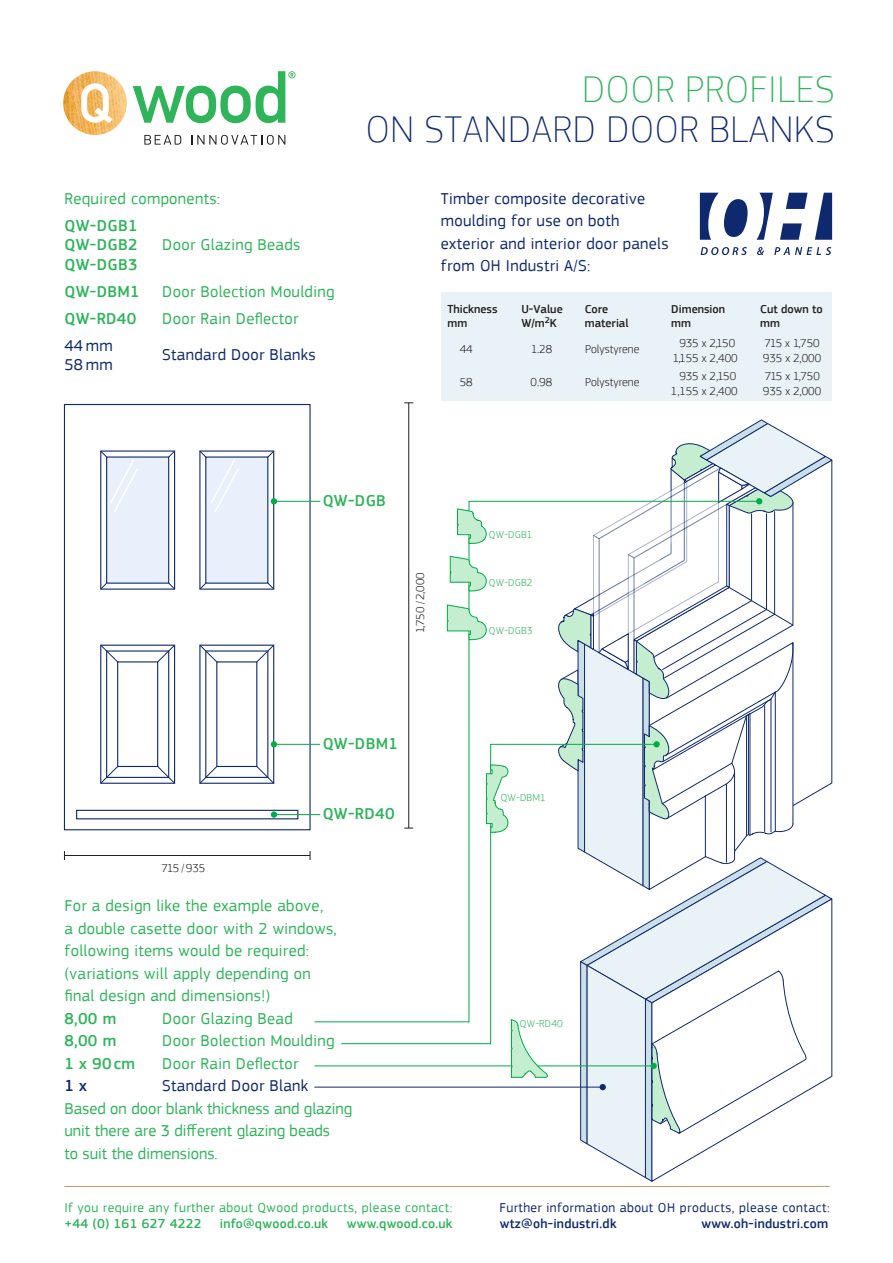
<style>
.page{position:relative;width:893px;height:1263px;background:#fff}
.page>*{position:absolute;margin:0;border:0;box-sizing:border-box;transform-origin:0 0}
.t1{font:100 39px "PF Square Sans Pro";letter-spacing:.015em;color:#0f296e}
.t2{font:100 39px "PF Square Sans Pro";letter-spacing:.02em;color:#2fb45a}
.t3{font:16.5px/22.5px "PF Square Sans Pro";letter-spacing:.02em;color:#2fb45a}
.t4{font:16.5px/22.5px "PF Square Sans Pro";letter-spacing:.02em;color:#0f296e}
.t5{font:16.5px/22.5px "PF Square Sans Pro";color:#2fb45a}
.t6{font:500 16.5px/19.5px "PF Square Sans Pro";letter-spacing:.02em;color:#2fb45a}
.t7{font:500 16.5px "PF Square Sans Pro";color:#0f296e}
.t8{font:13.5px "PF Square Sans Pro";letter-spacing:.04em;color:#2fb45a}
.t9{font:13.5px "PF Square Sans Pro";letter-spacing:.03em;color:#0f296e}
.t10{font:500 13.5px "PF Square Sans Pro";letter-spacing:.02em;color:#2fb45a}
.t11{font:500 13.5px "PF Square Sans Pro";letter-spacing:.02em;color:#0f296e}
.t12{font:300 12px "PF Square Sans Pro";color:#231f20}
.t13{font:500 12px "PF Square Sans Pro";color:#231f20}
.t14{font:300 10.5px "PF Square Sans Pro";letter-spacing:.02em;color:#2fb45a}
</style>
<div class="page">
<div style="left:441px;top:293px;width:391px;height:108px;background:#e9f2f6"></div>
<img style="left:63px;top:71px;width:64px;height:64px">
<svg style="left:81px;top:83px;width:32px;height:40px"></svg>
<svg style="left:133px;top:71px;width:162px;height:52px"></svg>
<svg style="left:144px;top:135px;width:37px;height:10px"></svg>
<svg style="left:191px;top:135px;width:94px;height:10px"></svg>
<hr style="left:64px;top:1186px;width:766px;height:1px;background:#cc9860">
<svg style="left:701px;top:247px;width:46px;height:8px"></svg>
<svg style="left:757px;top:247px;width:7px;height:8px"></svg>
<svg style="left:774px;top:247px;width:57px;height:8px"></svg>
<svg style="left:756px;top:193px;width:17px;height:47px"></svg>
<svg style="left:780px;top:223px;width:22px;height:17px"></svg>
<svg style="left:786px;top:193px;width:22px;height:16px"></svg>
<svg style="left:815px;top:193px;width:17px;height:47px"></svg>
<svg style="left:700px;top:193px;width:48px;height:47px"></svg>
<div style="left:64px;top:404px;width:247px;height:426px;border:1px solid #0f296e"></div>
<div style="left:76px;top:810px;width:222px;height:9px;border:1px solid #0f296e"></div>
<div style="left:199px;top:645px;width:75px;height:139px;border:1px solid #0f296e"></div>
<div style="left:100px;top:645px;width:75px;height:139px;border:1px solid #0f296e"></div>
<div style="left:199px;top:450px;width:75px;height:140px;border:1px solid #0f296e"></div>
<div style="left:100px;top:450px;width:75px;height:140px;border:1px solid #0f296e"></div>
<div style="left:106px;top:456px;width:63px;height:128px;background:#eaf0fb;border:1px solid #0f296e"></div>
<div style="left:205px;top:456px;width:63px;height:128px;background:#eaf0fb"></div>
<div style="left:106px;top:650px;width:63px;height:128px;border:1px solid #0f296e"></div>
<div style="left:117px;top:661px;width:41px;height:106px;border:1px solid #0f296e"></div>
<hr style="left:274px;top:501px;width:46px;height:1px;background:#00ad44">
<svg style="left:271px;top:498px;width:6px;height:6px"></svg>
<hr style="left:274px;top:744px;width:46px;height:1px;background:#00ad44">
<svg style="left:271px;top:741px;width:6px;height:6px"></svg>
<hr style="left:274px;top:814px;width:46px;height:1px;background:#00ad44">
<div style="left:271px;top:811px;width:6px;height:7px;background:#00ad44;border-radius:50%"></div>
<hr style="left:408px;top:403px;width:1px;height:425px;background:#231f20">
<hr style="left:64px;top:855px;width:246px;height:1px;background:#231f20">
<svg style="left:168px;top:451px;width:7px;height:7px"></svg>
<svg style="left:168px;top:583px;width:7px;height:7px"></svg>
<svg style="left:100px;top:583px;width:7px;height:7px"></svg>
<svg style="left:267px;top:451px;width:7px;height:7px"></svg>
<svg style="left:267px;top:583px;width:7px;height:7px"></svg>
<svg style="left:199px;top:583px;width:7px;height:7px"></svg>
<svg style="left:157px;top:645px;width:18px;height:17px"></svg>
<svg style="left:100px;top:645px;width:18px;height:17px"></svg>
<svg style="left:157px;top:766px;width:18px;height:18px"></svg>
<svg style="left:100px;top:766px;width:18px;height:18px"></svg>
<div style="left:205px;top:650px;width:63px;height:128px;border:1px solid #0f296e"></div>
<svg style="left:256px;top:645px;width:18px;height:17px"></svg>
<svg style="left:199px;top:645px;width:18px;height:17px"></svg>
<svg style="left:256px;top:766px;width:18px;height:18px"></svg>
<svg style="left:199px;top:766px;width:18px;height:18px"></svg>
<hr style="left:314px;top:1087px;width:288px;height:1px;background:#0f296e">
<svg style="left:558px;top:419px;width:275px;height:763px"></svg>
<hr style="left:314px;top:1065px;width:339px;height:1px;background:#00ad44">
<svg style="left:510px;top:1044px;width:38px;height:34px"></svg>
<svg style="left:340px;top:1022px;width:317px;height:22px"></svg>
<svg style="left:314px;top:500px;width:446px;height:522px"></svg>
<svg style="left:486px;top:764px;width:23px;height:69px"></svg>
<svg style="left:457px;top:508px;width:30px;height:36px"></svg>
<svg style="left:447px;top:555px;width:40px;height:85px"></svg>
<svg style="left:100px;top:451px;width:39px;height:63px"></svg>
<svg style="left:199px;top:451px;width:41px;height:63px"></svg>
<p class="t3" style="left:64px;top:187px;width:157px">Required components:</p>
<p class="t6" style="left:64px;top:216px;width:75px">QW-DGB1<br>QW-DGB2</p>
<p class="t3" style="left:162px;top:234px;width:140px">Door Glazing Beads</p>
<p class="t6" style="left:64px;top:251px;width:77px;line-height:27px">QW-DGB3<br>QW-DBM1</p>
<p class="t3" style="left:162px;top:280px;width:174px">Door Bolection Moulding</p>
<p class="t6" style="left:64px;top:309px;width:73px">QW-RD40</p>
<p class="t3" style="left:162px;top:307px;width:138px">Door Rain Deflector</p>
<p class="t4" style="left:64px;top:336px;width:50px;line-height:19.5px">44 mm<br>58 mm</p>
<p class="t4" style="left:162px;top:343px;width:155px">Standard Door Blanks</p>
<h1 class="t2" style="left:582px;top:66px;width:254px">DOOR PROFILES</h1>
<h1 class="t1" style="left:366px;top:107px;width:470px">ON STANDARD DOOR BLANKS</h1>
<p class="t4" style="left:441px;top:187px;width:229px">Timber composite decorative moulding for use on both exterior and interior door panels from OH Industri A/S:</p>
<p class="t13" style="left:448px;top:302px;width:51px">Thickness</p>
<p class="t13" style="left:521px;top:302px;width:43px">U-Value</p>
<p class="t13" style="left:585px;top:302px;width:25px">Core</p>
<p class="t13" style="left:671px;top:302px;width:55px">Dimension</p>
<p class="t13" style="left:760px;top:302px;width:64px">Cut down to</p>
<p class="t13" style="left:448px;top:316px;width:21px">mm</p>
<p class="t13" style="left:521px;top:316px;width:37px">W/m<sup>2</sup>K</p>
<p class="t13" style="left:585px;top:316px;width:45px">material</p>
<p class="t13" style="left:671px;top:316px;width:21px">mm</p>
<p class="t13" style="left:760px;top:316px;width:21px">mm</p>
<p class="t12" style="left:460px;top:342px;width:14px">44</p>
<p class="t12" style="left:531px;top:342px;width:22px">1.28</p>
<p class="t12" style="left:585px;top:342px;width:56px">Polystyrene</p>
<p class="t12" style="left:460px;top:375px;width:14px">58</p>
<p class="t12" style="left:530px;top:375px;width:23px">0.98</p>
<p class="t12" style="left:585px;top:375px;width:56px">Polystyrene</p>
<p class="t12" style="left:680px;top:336px;width:57px">935 x 2,150</p>
<p class="t12" style="left:764px;top:336px;width:57px">715 x 1,750</p>
<p class="t12" style="left:673px;top:351px;width:66px">1,155 x 2,400</p>
<p class="t12" style="left:763px;top:351px;width:60px">935 x 2,000</p>
<p class="t12" style="left:680px;top:369px;width:58px">935 x 2,150</p>
<p class="t12" style="left:765px;top:369px;width:57px">715 x 1,750</p>
<p class="t12" style="left:671px;top:384px;width:68px">1,155 x 2,400</p>
<p class="t12" style="left:763px;top:384px;width:60px">935 x 2,000</p>
<p class="t6" style="left:323px;top:491px;width:65px">QW-DGB</p>
<p class="t12" style="left:413px;top:633px;width:63px;rotate:-90deg">1,750 /2,000</p>
<p class="t14" style="left:489px;top:529px;width:45px">QW-DGB1</p>
<p class="t14" style="left:489px;top:577px;width:45px">QW-DGB2</p>
<p class="t14" style="left:489px;top:625px;width:45px">QW-DGB3</p>
<p class="t6" style="left:323px;top:734px;width:77px">QW-DBM1</p>
<p class="t12" style="left:161px;top:861px;width:45px">715 /935</p>
<p class="t6" style="left:323px;top:804px;width:73px">QW-RD40</p>
<p class="t3" style="left:64px;top:895px;width:274px">For a design like the example above,<br>a double casette door with 2 windows, following items would be required: (variations will apply depending on final design and dimensions!)</p>
<p class="t6" style="left:64px;top:1009px;width:53px">8,00 m</p>
<p class="t3" style="left:162px;top:1007px;width:132px">Door Glazing Bead</p>
<p class="t6" style="left:64px;top:1031px;width:53px">8,00 m</p>
<p class="t3" style="left:162px;top:1030px;width:174px">Door Bolection Moulding</p>
<p class="t6" style="left:64px;top:1054px;width:72px">1 x 90cm</p>
<p class="t3" style="left:162px;top:1052px;width:138px">Door Rain Deflector</p>
<p class="t7" style="left:64px;top:1076px;width:24px">1 x</p>
<p class="t4" style="left:162px;top:1075px;width:147px">Standard Door Blank</p>
<p class="t5" style="left:64px;top:1097px;width:289px">Based on door blank thickness and glazing unit there are 3 different glazing beads<br>to suit the dimensions.</p>
<p class="t8" style="left:64px;top:1200px;width:389px">If you require any further about Qwood products, please contact:</p>
<p class="t10" style="left:64px;top:1216px;width:139px">+44 (0) 161 627 4222</p>
<p class="t10" style="left:220px;top:1216px;width:110px">info@qwood.co.uk</p>
<p class="t10" style="left:347px;top:1216px;width:107px">www.qwood.co.uk</p>
<p class="t14" style="left:501px;top:792px;width:47px">QW-DBM1</p>
<p class="t14" style="left:520px;top:1017px;width:44px">QW-RD40</p>
<p class="t9" style="left:500px;top:1200px;width:332px">Further information about OH products, please contact:</p>
<p class="t11" style="left:500px;top:1216px;width:118px">wtz@oh-industri.dk</p>
<p class="t11" style="left:701px;top:1216px;width:128px">www.oh-industri.com</p>
</div>
